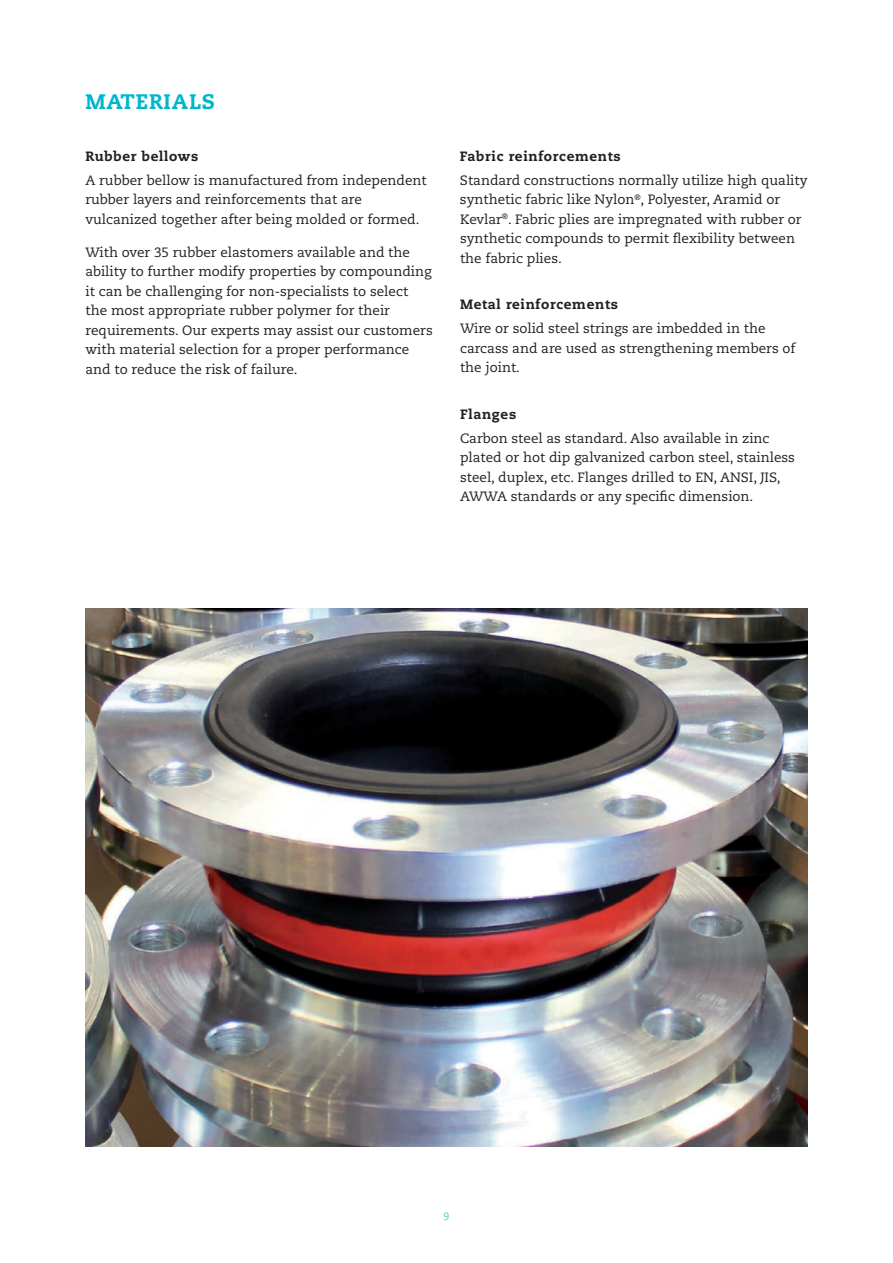
<style>
.page{position:relative;width:893px;height:1263px;background:#fff}
.page>*{position:absolute;margin:0;border:0;box-sizing:border-box;transform-origin:0 0}
.t1{font:800 21px "Caecilia LT Std";letter-spacing:.04em;color:#00b6cc}
.t2{font:13.5px/19.5px "Caecilia LT Std";color:#231f20}
.t3{font:800 13.5px "Caecilia LT Std";letter-spacing:.05em;color:#231f20}
.t4{font:300 10.5px "Caecilia LT Std";color:#00b6cc}
</style>
<div class="page">
<img style="left:86px;top:608px;width:721px;height:538px">
<h1 class="t1" style="left:86px;top:89px;width:131px">MATERIALS</h1>
<p class="t3" style="left:85px;top:148px;width:114px">Rubber bellows</p>
<p class="t2" style="left:85px;top:171px;width:343px">A rubber bellow is manufactured from independent rubber layers and reinforcements that are vulcanized together after being molded or formed.</p>
<p class="t2" style="left:85px;top:243px;width:349px">With over 35 rubber elastomers available and the ability to further modify properties by compounding it can be challenging for non-specialists to select the most appropriate rubber polymer for their requirements. Our experts may assist our customers with material selection for a proper performance and to reduce the risk of failure.</p>
<p class="t3" style="left:460px;top:148px;width:162px">Fabric reinforcements</p>
<p class="t2" style="left:460px;top:171px;width:349px">Standard constructions normally utilize high quality synthetic fabric like Nylon<sup>®</sup>, Polyester, Aramid or Kevlar<sup>®</sup>. Fabric plies are impregnated with rubber or synthetic compounds to permit flexibility between the fabric plies.</p>
<p class="t3" style="left:460px;top:296px;width:159px">Metal reinforcements</p>
<p class="t2" style="left:460px;top:319px;width:337px">Wire or solid steel strings are imbedded in the carcass and are used as strengthening members of the joint.</p>
<p class="t3" style="left:460px;top:406px;width:58px">Flanges</p>
<p class="t2" style="left:460px;top:429px;width:337px">Carbon steel as standard. Also available in zinc plated or hot dip galvanized carbon steel, stainless steel, duplex, etc. Flanges drilled to EN, ANSI, JIS, AWWA standards or any specific dimension.</p>
<p class="t4" style="left:444px;top:1211px;width:7px">9</p>
</div>
